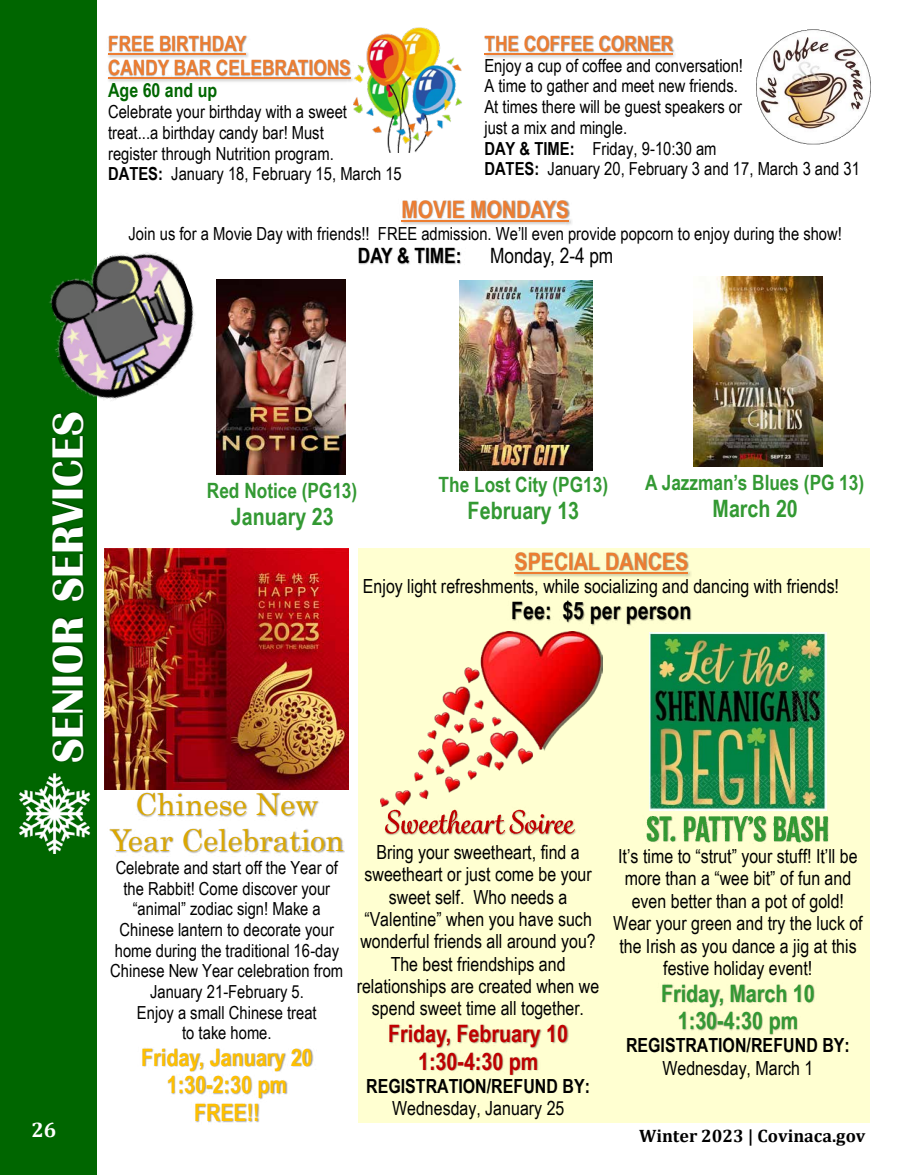
<style>
.page{position:relative;width:905px;height:1175px;background:#fff}
.page>*{position:absolute;margin:0;border:0;box-sizing:border-box;transform-origin:0 0}
.t1{font:700 45px "Britannic";color:#fff}
.t2{font:30px/36px "Century";color:#dca800;text-align:center}
.t3{font:700 24px/27.6px "Arial Narrow";color:#393;text-align:center}
.t4{font:700 24px/27.6px "Arial Narrow";color:#ffc000;text-align:center}
.t5{font:700 24px/27.6px "Arial Narrow";color:#c00000;text-align:center}
.t6{font:700 24px "Arial Narrow";color:#ed7d31}
.t7{font:700 24px "Arial Narrow";color:#000}
.t8{font:700 21.15px "Arial Narrow";letter-spacing:-.005em;color:#ed7d31}
.t9{font:700 21px "Arial Narrow";color:#393}
.t10{font:700 21px "Arial Narrow";color:#ed7d31}
.t11{font:21px "Arial Narrow";letter-spacing:-.005em;color:#000}
.t12{font:700 21px "Arial Narrow";color:#000}
.t13{font:700 21px "Cambria";color:#fff}
.t14{font:19.5px/22.4px "Arial Narrow";color:#000;text-align:center}
.t15{font:700 19.5px "Arial Narrow";color:#000}
.t16{font:700 19.5px "Arial Narrow";color:#060}
.t17{font:18px/20.7px "Arial Narrow";color:#000}
.t18{font:700 18px "Cambria";color:#000}
.s1{font-weight:700}
</style>
<div class="page">
<div style="left:358px;top:548px;width:511px;height:575px;background:#ffffd1"></div>
<img style="left:384px;top:806px;width:166px;height:30px">
<img style="left:550px;top:820px;width:26px;height:15px">
<img style="left:389px;top:1024px;width:164px;height:20px">
<img style="left:553px;top:1024px;width:16px;height:15px">
<img style="left:403px;top:1039px;width:39px;height:32px">
<img style="left:442px;top:1039px;width:7px;height:32px">
<img style="left:449px;top:1039px;width:421px;height:51px">
<img style="left:108px;top:36px;width:129px;height:12px">
<img style="left:237px;top:36px;width:10px;height:12px">
<img style="left:108px;top:48px;width:229px;height:26px">
<img style="left:337px;top:59px;width:14px;height:15px">
<img style="left:108px;top:74px;width:245px;height:8px">
<hr style="left:108px;top:77px;width:242px;height:1px;background:#ed7d31">
<img style="left:353px;top:27px;width:109px;height:125px">
<img style="left:484px;top:35px;width:175px;height:14px">
<img style="left:659px;top:36px;width:15px;height:13px">
<img style="left:484px;top:49px;width:191px;height:9px">
<hr style="left:484px;top:53px;width:188px;height:1px;background:#ed7d31">
<img style="left:756px;top:29px;width:115px;height:116px">
<img style="left:402px;top:200px;width:152px;height:17px">
<img style="left:554px;top:200px;width:16px;height:17px">
<img style="left:401px;top:217px;width:171px;height:8px">
<hr style="left:401px;top:220px;width:168px;height:2px;background:#ed7d31">
<img style="left:358px;top:247px;width:90px;height:18px">
<img style="left:448px;top:248px;width:14px;height:17px">
<img style="left:515px;top:552px;width:158px;height:16px">
<img style="left:673px;top:552px;width:16px;height:16px">
<img style="left:514px;top:568px;width:177px;height:9px">
<hr style="left:514px;top:572px;width:174px;height:1px;background:#ed7d31">
<img style="left:502px;top:601px;width:174px;height:32px">
<img style="left:676px;top:607px;width:42px;height:26px">
<div style="left:0;top:0;width:97px;height:1174px;background:#060"></div>
<img style="left:52px;top:430px;width:64px;height:360px">
<img style="left:52px;top:414px;width:33px;height:16px">
<img style="left:49px;top:252px;width:146px;height:162px">
<img style="left:116px;top:789px;width:230px;height:22px">
<img style="left:109px;top:811px;width:215px;height:43px">
<img style="left:324px;top:836px;width:21px;height:17px">
<img style="left:142px;top:1048px;width:160px;height:19px">
<img style="left:303px;top:1048px;width:11px;height:14px">
<img style="left:152px;top:1062px;width:39px;height:33px">
<img style="left:191px;top:1062px;width:7px;height:28px">
<img style="left:198px;top:1062px;width:74px;height:28px">
<img style="left:272px;top:1062px;width:41px;height:33px">
<img style="left:179px;top:1090px;width:97px;height:33px">
<img style="left:247px;top:1095px;width:29px;height:28px">
<img style="left:216px;top:279px;width:130px;height:195px">
<img style="left:459px;top:280px;width:133px;height:190px">
<img style="left:693px;top:276px;width:129px;height:190px">
<img style="left:380px;top:632px;width:222px;height:174px">
<img style="left:649px;top:633px;width:177px;height:165px">
<img style="left:646px;top:798px;width:80px;height:40px">
<img style="left:647px;top:809px;width:79px;height:34px">
<img style="left:726px;top:798px;width:6px;height:44px">
<img style="left:732px;top:798px;width:76px;height:44px">
<img style="left:753px;top:809px;width:55px;height:34px">
<img style="left:808px;top:798px;width:21px;height:44px">
<img style="left:662px;top:984px;width:138px;height:14px">
<img style="left:800px;top:984px;width:15px;height:14px">
<img style="left:662px;top:998px;width:40px;height:52px">
<img style="left:702px;top:998px;width:6px;height:52px">
<img style="left:708px;top:998px;width:162px;height:52px">
<img style="left:105px;top:548px;width:244px;height:241px">
<img style="left:18px;top:773px;width:79px;height:80px">
<p class="t10" style="left:484px;top:27px;width:190px">THE COFFEE CORNER</p>
<p class="t17" style="left:484px;top:54px;width:377px">Enjoy a cup of coffee and conversation!<br>A time to gather and meet new friends.<br>At times there will be guest speakers or<br>just a mix and mingle.<br><span class="s1">DAY &amp; TIME:</span> Friday, 9-10:30 am<br><span class="s1">DATES:</span> January 20, February 3 and 17, March 3 and 31</p>
<h3 class="t6" style="left:401px;top:191px;width:169px">MOVIE MONDAYS</h3>
<p class="t17" style="left:128px;top:222px;width:715px">Join us for a Movie Day with friends!! FREE admission. We’ll even provide popcorn to enjoy during the show!</p>
<p class="t12" style="left:358px;top:240px;width:105px">DAY &amp; TIME:</p>
<p class="t11" style="left:490px;top:240px;width:125px">Monday, 2-4 pm</p>
<p class="t10" style="left:108px;top:27px;width:140px">FREE BIRTHDAY</p>
<p class="t8" style="left:108px;top:51px;width:244px">CANDY BAR CELEBRATIONS</p>
<p class="t16" style="left:108px;top:76px;width:111px">Age 60 and up</p>
<p class="t17" style="left:108px;top:101px;width:295px">Celebrate your birthday with a sweet<br>treat...a birthday candy bar! Must<br>register through Nutrition program.<br><span class="s1">DATES:</span> January 18, February 15, March 15</p>
<h1 class="t1" style="left:42px;top:763px;width:353px;rotate:-90deg">SENIOR SERVICES</h1>
<p class="t13" style="left:31px;top:1114px;width:26px">26</p>
<p class="t9" style="left:207px;top:474px;width:152px">Red Notice (PG13)</p>
<h3 class="t3" style="left:231px;top:501px;width:105px">January 23</h3>
<p class="t9" style="left:438px;top:469px;width:171px">The Lost City (PG13)</p>
<h3 class="t3" style="left:467px;top:496px;width:113px">February 13</h3>
<p class="t9" style="left:645px;top:467px;width:220px">A Jazzman’s Blues (PG 13)</p>
<h3 class="t3" style="left:712px;top:494px;width:87px">March 20</h3>
<h3 class="t6" style="left:514px;top:543px;width:175px">SPECIAL DANCES</h3>
<p class="t14" style="left:363px;top:574px;width:477px">Enjoy light refreshments, while socializing and dancing with friends!</p>
<h3 class="t7" style="left:511px;top:593px;width:182px">Fee: $5 per person</h3>
<h2 class="t2" style="left:110px;top:783px;width:235px">Chinese New<br>Year Celebration</h2>
<p class="t17" style="left:110px;top:856px;width:234px;text-align:center">Celebrate and start off the Year of the Rabbit! Come discover your “animal” zodiac sign! Make a<br>Chinese lantern to decorate your home during the traditional 16-day<br>Chinese New Year celebration from<br>January 21-February 5.<br>Enjoy a small Chinese treat<br>to take home.</p>
<h3 class="t4" style="left:141px;top:1042px;width:173px">Friday, January 20<br>1:30-2:30 pm<br>FREE!!</h3>
<p class="t14" style="left:357px;top:840px;width:244px">Bring your sweetheart, find a sweetheart or just come be your sweet self. Who needs a “Valentine” when you have such wonderful friends all around you?<br>The best friendships and relationships are created when we spend sweet time all together.</p>
<h3 class="t5" style="left:388px;top:1018px;width:181px">Friday, February 10<br>1:30-4:30 pm</h3>
<p class="t15" style="left:366px;top:1071px;width:225px">REGISTRATION/REFUND BY:</p>
<p class="t14" style="left:392px;top:1096px;width:174px">Wednesday, January 25</p>
<p class="t14" style="left:613px;top:844px;width:251px">It’s time to “strut” your stuff! It’ll be more than a “wee bit” of fun and even better than a pot of gold!<br>Wear your green and try the luck of the Irish as you dance a jig at this festive holiday event!</p>
<h3 class="t3" style="left:661px;top:978px;width:155px">Friday, March 10<br>1:30-4:30 pm</h3>
<p class="t15" style="left:626px;top:1030px;width:225px">REGISTRATION/REFUND BY:</p>
<p class="t14" style="left:662px;top:1055px;width:152px">Wednesday, March 1</p>
<p class="t18" style="left:639px;top:1123px;width:228px">Winter 2023 | Covinaca.gov</p>
</div>
